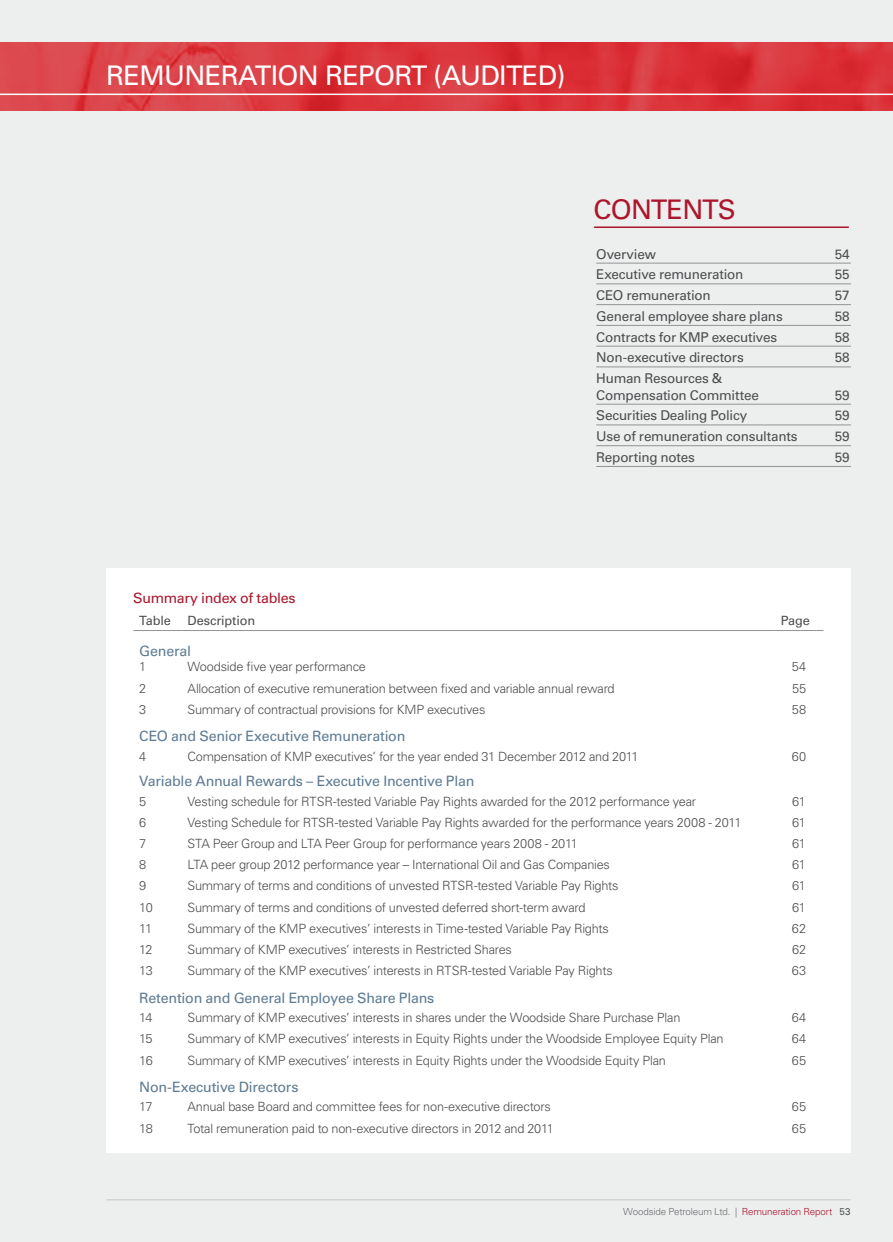
<style>
.page{position:relative;width:893px;height:1242px;background:#edeeee}
.page>*{position:absolute;margin:0;border:0;box-sizing:border-box;transform-origin:0 0}
.t1{font:27px "Univers LT Std";letter-spacing:-.025em;color:#fff}
.t2{font:27px "Univers LT Std";color:#ac162c}
.t3{font:14.25px "Univers LT Std";letter-spacing:-.02em;color:#5d7b93}
.t4{font:14.25px "Univers LT Std";letter-spacing:-.025em;color:#ac162c}
.t5{font:13.5px/16.5px "Univers LT Std";letter-spacing:-.015em;color:#4d4d4f}
.t6{font:300 12.75px "Univers LT Std";letter-spacing:-.02em;color:#4d4d4f}
.t7{font:12.75px "Univers LT Std";letter-spacing:-.01em;color:#4d4d4f}
.t8{font:300 9.75px "Univers LT Std";letter-spacing:-.015em;color:#6d6e71}
.s1{color:#ac162c}
.s2{font-weight:400;color:#4d4d4f}
</style>
<div class="page">
<img style="left:0;top:43px;width:893px;height:68px">
<div style="left:106px;top:568px;width:744px;height:584px;background:#fff"></div>
<hr style="left:596px;top:263px;width:255px;height:1px;background:#919396">
<hr style="left:596px;top:284px;width:255px;height:1px;background:#919396">
<hr style="left:596px;top:304px;width:255px;height:1px;background:#919396">
<hr style="left:596px;top:325px;width:255px;height:1px;background:#919396">
<hr style="left:596px;top:346px;width:255px;height:1px;background:#919396">
<hr style="left:596px;top:367px;width:255px;height:1px;background:#919396">
<hr style="left:596px;top:404px;width:255px;height:1px;background:#919396">
<hr style="left:596px;top:425px;width:255px;height:1px;background:#919396">
<hr style="left:596px;top:445px;width:255px;height:1px;background:#919396">
<hr style="left:596px;top:466px;width:255px;height:1px;background:#919396">
<hr style="left:594px;top:226px;width:255px;height:2px;background:#ac162c">
<hr style="left:133px;top:630px;width:48px;height:1px;background:#919396">
<hr style="left:181px;top:630px;width:594px;height:1px;background:#919396">
<hr style="left:775px;top:630px;width:48px;height:1px;background:#919396">
<hr style="left:106px;top:1199px;width:744px;height:1px;background:#c5c7c9">
<hr style="left:0;top:94px;width:893px;height:1px;background:#fff">
<h1 class="t1" style="left:106px;top:60px;width:38px">REMUNE</h1>
<h1 class="t1" style="left:221px;top:60px;width:51px">RATION</h1>
<h1 class="t1" style="left:325px;top:60px;width:242px">report (audited)</h1>
<h1 class="t2" style="left:593px;top:194px;width:19px">CONTENTS</h1>
<p class="t5" style="left:596px;top:246px;width:61px">Overview</p>
<p class="t5" style="left:835px;top:246px;width:17px">54</p>
<p class="t5" style="left:596px;top:266px;width:149px">Executive remuneration</p>
<p class="t5" style="left:835px;top:266px;width:16px">55</p>
<p class="t5" style="left:596px;top:287px;width:10px">CEO</p>
<p class="t5" style="left:626px;top:287px;width:86px">remuneration</p>
<p class="t5" style="left:835px;top:287px;width:16px">57</p>
<p class="t5" style="left:596px;top:308px;width:188px">General employee share plans</p>
<p class="t5" style="left:835px;top:308px;width:17px">58</p>
<p class="t5" style="left:596px;top:329px;width:182px">Contracts for KMP executives</p>
<p class="t5" style="left:835px;top:329px;width:17px">58</p>
<p class="t5" style="left:596px;top:349px;width:149px">N on-executive directors</p>
<p class="t5" style="left:835px;top:349px;width:17px">58</p>
<p class="t5" style="left:596px;top:370px;width:164px">H uman Resources &amp;<br>Compensation Committee</p>
<p class="t5" style="left:835px;top:387px;width:16px">59</p>
<p class="t5" style="left:596px;top:407px;width:152px">Securities Dealing Policy</p>
<p class="t5" style="left:835px;top:407px;width:16px">59</p>
<p class="t5" style="left:596px;top:428px;width:203px">Use of remuneration consultants</p>
<p class="t5" style="left:835px;top:428px;width:16px">59</p>
<p class="t5" style="left:596px;top:449px;width:100px">Reporting notes</p>
<p class="t5" style="left:835px;top:449px;width:16px">59</p>
<p class="t4" style="left:133px;top:590px;width:164px">Summary index of tables</p>
<p class="t7" style="left:139px;top:612px;width:33px">Table</p>
<p class="t7" style="left:187px;top:612px;width:69px">Description</p>
<p class="t7" style="left:781px;top:612px;width:31px">Page</p>
<p class="t3" style="left:139px;top:642px;width:53px">General</p>
<p class="t6" style="left:139px;top:659px;width:9px">1</p>
<p class="t6" style="left:187px;top:659px;width:180px">Woodside five year performance</p>
<p class="t6" style="left:792px;top:659px;width:16px">54</p>
<p class="t6" style="left:139px;top:680px;width:9px">2</p>
<p class="t6" style="left:187px;top:680px;width:429px">Allocation of executive remuneration between fixed and variable annual reward</p>
<p class="t6" style="left:792px;top:680px;width:16px">55</p>
<p class="t6" style="left:139px;top:701px;width:9px">3</p>
<p class="t6" style="left:187px;top:701px;width:299px">Summary of contractual provisions for KMP executives</p>
<p class="t6" style="left:792px;top:701px;width:16px">58</p>
<p class="t3" style="left:139px;top:727px;width:11px">CEO</p>
<p class="t3" style="left:171px;top:727px;width:236px">and Senior Executive Remuneration</p>
<p class="t6" style="left:139px;top:748px;width:9px">4</p>
<p class="t6" style="left:187px;top:748px;width:453px">Compensation of KMP executives’ for the year ended 31 December 2012 and 2011</p>
<p class="t6" style="left:792px;top:748px;width:16px">60</p>
<p class="t3" style="left:139px;top:772px;width:337px">Variable Annual Rewards – Executive I ncentive Plan</p>
<p class="t6" style="left:139px;top:793px;width:9px">5</p>
<p class="t6" style="left:187px;top:793px;width:510px">Vesting schedule for RTSR-tested Variable Pay Rights awarded for the 2012 performance year</p>
<p class="t6" style="left:792px;top:793px;width:15px">61</p>
<p class="t6" style="left:139px;top:814px;width:9px">6</p>
<p class="t6" style="left:187px;top:814px;width:555px">Vesting Schedule for RTSR-tested Variable Pay Rights awarded for the performance years 2008 - 2011</p>
<p class="t6" style="left:792px;top:814px;width:15px">61</p>
<p class="t6" style="left:139px;top:836px;width:9px">7</p>
<p class="t6" style="left:187px;top:836px;width:392px">STA Peer Group and LTA Peer Group for performance years 2008 - 2011</p>
<p class="t6" style="left:792px;top:836px;width:15px">61</p>
<p class="t6" style="left:139px;top:857px;width:9px">8</p>
<p class="t6" style="left:187px;top:857px;width:424px">LTA peer group 2012 performance year – International Oil and Gas Companies</p>
<p class="t6" style="left:792px;top:857px;width:15px">61</p>
<p class="t6" style="left:139px;top:878px;width:9px">9</p>
<p class="t6" style="left:187px;top:878px;width:433px">Summary of terms and conditions of unvested RTSR-tested Variable Pay Rights</p>
<p class="t6" style="left:792px;top:878px;width:15px">61</p>
<p class="t6" style="left:139px;top:899px;width:15px">10</p>
<p class="t6" style="left:187px;top:899px;width:400px">Summary of terms and conditions of unvested deferred short-term award</p>
<p class="t6" style="left:792px;top:899px;width:15px">61</p>
<p class="t6" style="left:139px;top:920px;width:14px">11</p>
<p class="t6" style="left:187px;top:920px;width:423px">Summary of the KMP executives’ interests in Time-tested Variable Pay Rights</p>
<p class="t6" style="left:792px;top:920px;width:16px">62</p>
<p class="t6" style="left:139px;top:942px;width:15px">12</p>
<p class="t6" style="left:187px;top:942px;width:326px">Summary of KMP executives’ interests in Restricted Shares</p>
<p class="t6" style="left:792px;top:942px;width:16px">62</p>
<p class="t6" style="left:139px;top:963px;width:15px">13</p>
<p class="t6" style="left:187px;top:963px;width:427px">Summary of the KMP executives’ interests in RTSR-tested Variable Pay Rights</p>
<p class="t6" style="left:792px;top:963px;width:16px">63</p>
<p class="t3" style="left:139px;top:989px;width:297px">Retention and General Employee Share Plans</p>
<p class="t6" style="left:139px;top:1010px;width:15px">14</p>
<p class="t6" style="left:187px;top:1010px;width:494px">Summary of KMP executives’ interests in shares under the Woodside Share Purchase Plan</p>
<p class="t6" style="left:792px;top:1010px;width:16px">64</p>
<p class="t6" style="left:139px;top:1031px;width:15px">15</p>
<p class="t6" style="left:187px;top:1031px;width:538px">Summary of KMP executives’ interests in Equity Rights under the Woodside Employee Equity Plan</p>
<p class="t6" style="left:792px;top:1031px;width:16px">64</p>
<p class="t6" style="left:139px;top:1052px;width:15px">16</p>
<p class="t6" style="left:187px;top:1052px;width:480px">Summary of KMP executives’ interests in Equity Rights under the Woodside Equity Plan</p>
<p class="t6" style="left:792px;top:1052px;width:16px">65</p>
<p class="t3" style="left:139px;top:1078px;width:161px">N on-Executive Directors</p>
<p class="t6" style="left:139px;top:1099px;width:15px">17</p>
<p class="t6" style="left:187px;top:1099px;width:365px">Annual base Board and committee fees for non-executive directors</p>
<p class="t6" style="left:792px;top:1099px;width:16px">65</p>
<p class="t6" style="left:139px;top:1120px;width:15px">18</p>
<p class="t6" style="left:187px;top:1120px;width:368px">Total remuneration paid to non-executive directors in 2012 and 2011</p>
<p class="t6" style="left:792px;top:1120px;width:16px">65</p>
<p class="t8" style="left:623px;top:1205px;width:229px">Woodside Petroleum Ltd. | <span class="s1">Remuneration Report</span> <span class="s2">53</span></p>
</div>
